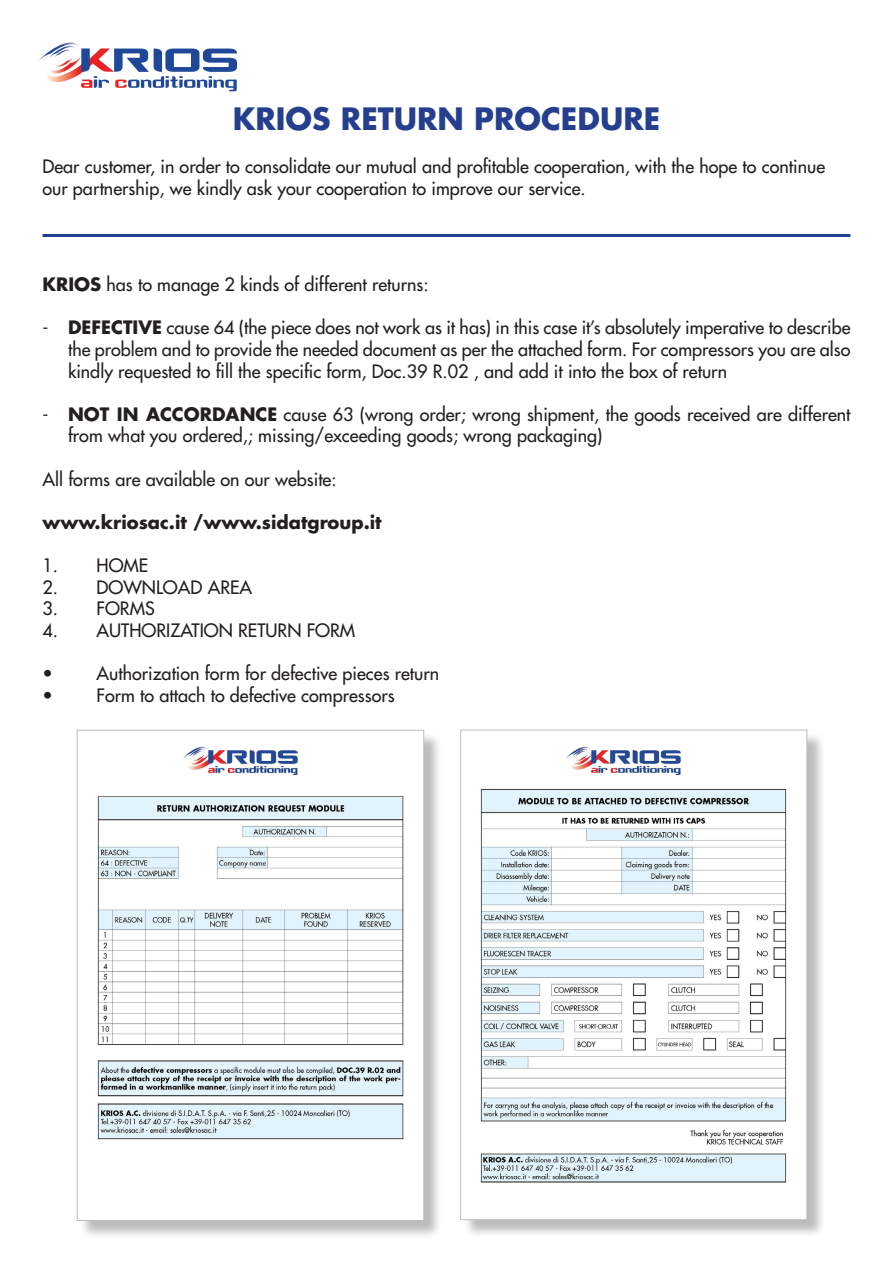
<style>
.page{position:relative;width:893px;height:1263px;background:#fff}
.page>*{position:absolute;margin:0;border:0;box-sizing:border-box;transform-origin:0 0}
.t1{font:700 30px "Futura Std";color:#253f8e}
.t2{font:500 18px/21.6px "Futura Std";color:#231f20}
.t3{font:700 18px "Futura Std";color:#231f20}
.s1{font-weight:700}
</style>
<div class="page">
<svg style="left:39px;top:42px;width:198px;height:49px"></svg>
<hr style="left:43px;top:234px;width:807px;height:3px;background:#253f8e">
<div style="left:79px;top:732px;width:364px;height:507px;background:#231f20;opacity:.3"></div>
<img style="left:79px;top:732px;width:343px;height:487px">
<div style="left:463px;top:732px;width:363px;height:507px;background:#231f20;opacity:.3"></div>
<img style="left:463px;top:732px;width:342px;height:486px">
<p class="t1" style="left:233px;top:99px;width:429px">KRIOS RETURN PROCEDURE</p>
<p class="t2" style="left:43px;top:156px;width:784px">Dear customer, in order to consolidate our mutual and profitable cooperation, with the hope to continue our partnership, we kindly ask your cooperation to improve our service.</p>
<p class="t2" style="left:43px;top:274px;width:388px"><span class="s1">KRIOS</span> has to manage 2 kinds of different returns:</p>
<p class="t2" style="left:68px;top:317px;width:784px;text-align:justify;text-indent:-26px">- <span class="s1">DEFECTIVE</span> cause 64 (the piece does not work as it has) in this case it’s absolutely imperative to describe the problem and to provide the needed document as per the attached form. For compressors you are also kindly requested to fill the specific form, Doc.39 R.02 , and add it into the box of return</p>
<p class="t2" style="left:68px;top:403px;width:784px;text-indent:-26px">- <span class="s1">NOT IN ACCORDANCE</span> cause 63 (wrong order; wrong shipment, the goods received are different from what you ordered,; missing/exceeding goods; wrong packaging)</p>
<p class="t2" style="left:43px;top:468px;width:296px">All forms are available on our website:</p>
<p class="t3" style="left:43px;top:510px;width:341px">www.kriosac.it /www.sidatgroup.it</p>
<p class="t2" style="left:43px;top:555px;width:107px">1. HOME</p>
<p class="t2" style="left:43px;top:576px;width:211px">2. DOWNLOAD AREA</p>
<p class="t2" style="left:43px;top:598px;width:114px">3. FORMS</p>
<p class="t2" style="left:43px;top:619px;width:314px">4. AUTHORIZATION RETURN FORM</p>
<p class="t2" style="left:43px;top:663px;width:12px">•</p>
<p class="t2" style="left:97px;top:663px;width:344px">Authorization form for defective pieces return</p>
<p class="t2" style="left:43px;top:684px;width:12px">•</p>
<p class="t2" style="left:97px;top:684px;width:300px">Form to attach to defective compressors</p>
</div>
